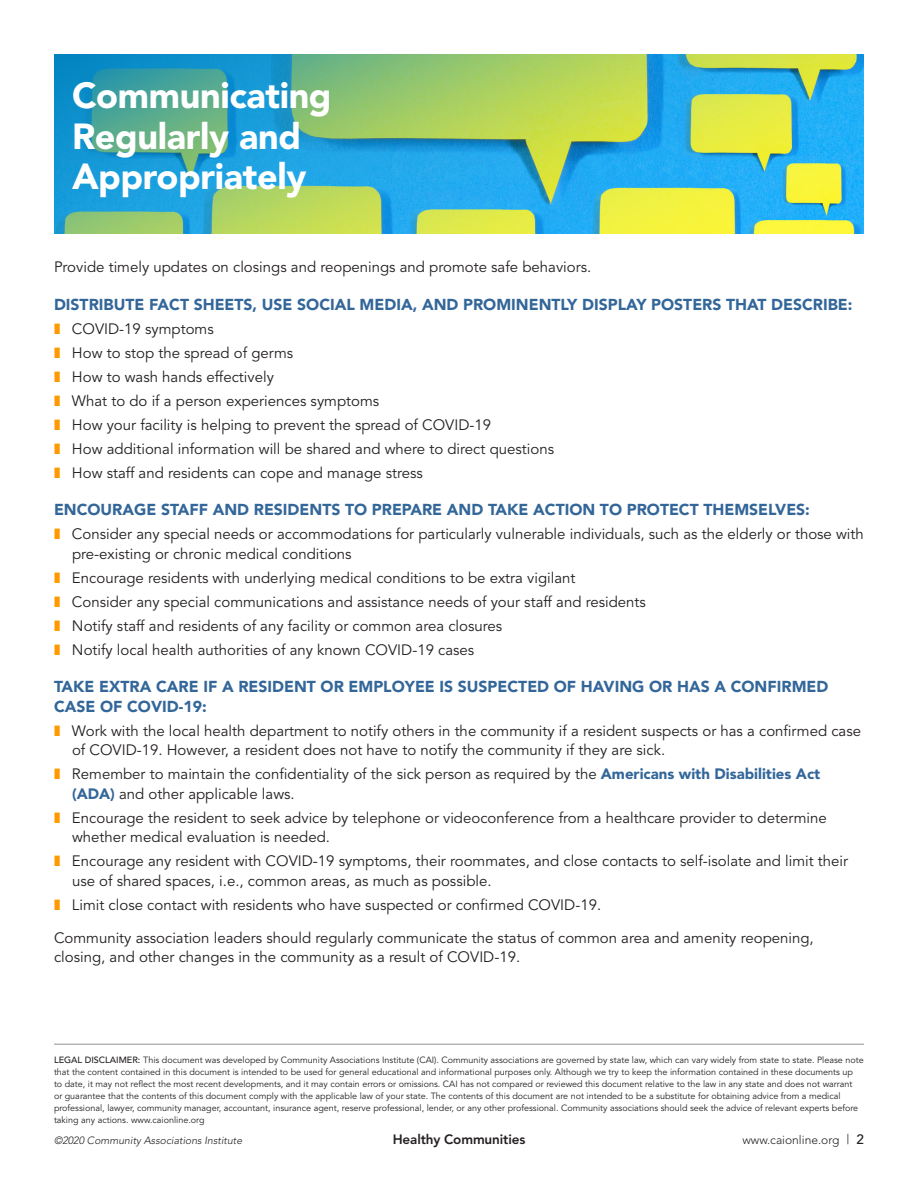
<style>
.page{position:relative;width:918px;height:1188px;background:#fff}
.page>*{position:absolute;margin:0;border:0;box-sizing:border-box;transform-origin:0 0}
.CAIdoc_page_head{font:900 36px/40.5px "Avenir";letter-spacing:-.01em;color:#fff}
.CAIdoc_subhead{font:900 15.75px/19.5px "Avenir";color:#369}
.CAIdoc_bullet_text{font:15px/19.5px "Avenir";color:#231f20}
.CAIdoc_body_text{font:15px/19.5px "Avenir";color:#231f20}
.t1{font:800 13.5px "Avenir";letter-spacing:-.01em;color:#231f20}
.t2{font:300 12px "Avenir";color:#231f20}
.t3{font:italic 300 10.5px "Avenir";color:#231f20}
.t4{font:9px/12px "Avenir";color:#231f20}
.s1{font-weight:900;color:#369}
.s2{font-weight:500}
.s3{font-size:13.5px}
.s4{font-weight:500;font-size:13.5px}
</style>
<div class="page">
<hr style="left:54px;top:1044px;width:810px;height:1px;background:#939598">
<svg style="left:54px;top:54px;width:810px;height:180px;background:#66b9a0"></svg>
<p class="CAIdoc_page_head" style="left:72px;top:75px;width:261px">Communicating<br>Regularly and<br>Appropriately</p>
<p class="CAIdoc_body_text" style="left:54px;top:258px;width:539px">Provide timely updates on closings and reopenings and promote safe behaviors.</p>
<p class="CAIdoc_subhead" style="left:54px;top:295px;width:800px">DISTRIBUTE FACT SHEETS, USE SOCIAL MEDIA, AND PROMINENTLY DISPLAY POSTERS THAT DESCRIBE:</p>
<p class="CAIdoc_bullet_text" style="left:72px;top:319px;width:143px">COVID-19 symptoms</p>
<p class="CAIdoc_bullet_text" style="left:72px;top:343px;width:223px">How to stop the spread of germs</p>
<p class="CAIdoc_bullet_text" style="left:72px;top:367px;width:203px">How to wash hands effectively</p>
<p class="CAIdoc_bullet_text" style="left:72px;top:391px;width:309px">What to do if a person experiences symptoms</p>
<p class="CAIdoc_bullet_text" style="left:72px;top:415px;width:421px">How your facility is helping to prevent the spread of COVID-19</p>
<p class="CAIdoc_bullet_text" style="left:72px;top:439px;width:484px">How additional information will be shared and where to direct questions</p>
<p class="CAIdoc_bullet_text" style="left:72px;top:463px;width:352px">How staff and residents can cope and manage stress</p>
<p class="CAIdoc_subhead" style="left:54px;top:500px;width:757px">ENCOURAGE STAFF AND RESIDENTS TO PREPARE AND TAKE ACTION TO PROTECT THEMSELVES:</p>
<p class="CAIdoc_bullet_text" style="left:72px;top:525px;width:793px">Consider any special needs or accommodations for particularly vulnerable individuals, such as the elderly or those with pre-existing or chronic medical conditions</p>
<p class="CAIdoc_bullet_text" style="left:72px;top:568px;width:505px">Encourage residents with underlying medical conditions to be extra vigilant</p>
<p class="CAIdoc_bullet_text" style="left:72px;top:592px;width:575px">Consider any special communications and assistance needs of your staff and residents</p>
<p class="CAIdoc_bullet_text" style="left:72px;top:616px;width:432px">Notify staff and residents of any facility or common area closures</p>
<p class="CAIdoc_bullet_text" style="left:72px;top:640px;width:404px">Notify local health authorities of any known COVID-19 cases</p>
<p class="CAIdoc_subhead" style="left:54px;top:677px;width:776px">TAKE EXTRA CARE IF A RESIDENT OR EMPLOYEE IS SUSPECTED OF HAVING OR HAS A CONFIRMED<br>CASE OF COVID-19:</p>
<p class="CAIdoc_bullet_text" style="left:72px;top:721px;width:791px">Work with the local health department to notify others in the community if a resident suspects or has a confirmed case of COVID-19. However, a resident does not have to notify the community if they are sick.</p>
<p class="CAIdoc_bullet_text" style="left:72px;top:765px;width:750px">Remember to maintain the confidentiality of the sick person as required by the <span class="s1">Americans with Disabilities Act (ADA)</span> and other applicable laws.</p>
<p class="CAIdoc_bullet_text" style="left:72px;top:808px;width:756px">Encourage the resident to seek advice by telephone or videoconference from a healthcare provider to determine whether medical evaluation is needed.</p>
<p class="CAIdoc_bullet_text" style="left:72px;top:852px;width:778px">Encourage any resident with COVID-19 symptoms, their roommates, and close contacts to self-isolate and limit their use of shared spaces, i.e., common areas, as much as possible.</p>
<p class="CAIdoc_bullet_text" style="left:72px;top:895px;width:531px">Limit close contact with residents who have suspected or confirmed COVID-19.</p>
<p class="CAIdoc_body_text" style="left:54px;top:928px;width:761px">Community association leaders should regularly communicate the status of common area and amenity reopening, closing, and other changes in the community as a result of COVID-19.</p>
<p class="t4" style="left:54px;top:1054px;width:811px"><span class="s2">LEGAL DISCLAIMER:</span> This document was developed by Community Associations Institute (CAI). Community associations are governed by state law, which can vary widely from state to state. Please note that the content contained in this document is intended to be used for general educational and informational purposes only. Although we try to keep the information contained in these documents up<br>to date, it may not reflect the most recent developments, and it may contain errors or omissions. CAI has not compared or reviewed this document relative to the law in any state and does not warrant<br>or guarantee that the contents of this document comply with the applicable law of your state. The contents of this document are not intended to be a substitute for obtaining advice from a medical professional, lawyer, community manager, accountant, insurance agent, reserve professional, lender, or any other professional. Community associations should seek the advice of relevant experts before taking any actions. www.caionline.org</p>
<p class="t3" style="left:54px;top:1135px;width:190px">©2020 Community Associations Institute</p>
<p class="t1" style="left:393px;top:1132px;width:134px">Healthy Communities</p>
<p class="t2" style="left:743px;top:1133px;width:123px">www.caionline.org <span class="s3">|</span> <span class="s4">2</span></p>
</div>
